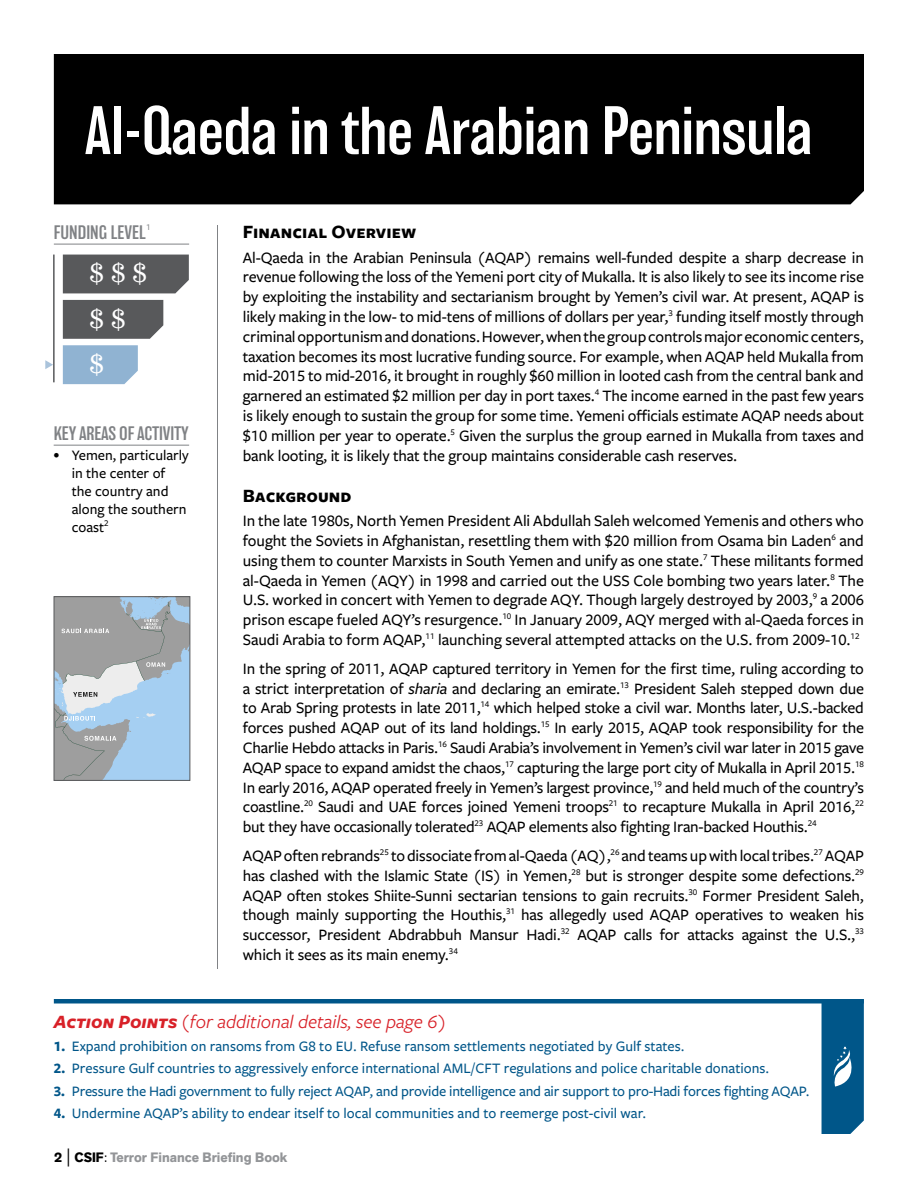
<style>
.page{position:relative;width:918px;height:1188px;background:#fff}
.page>*{position:absolute;margin:0;border:0;box-sizing:border-box;transform-origin:0 0}
.t1{font:300 63px "Balboa";color:#fff}
.t2{font:26.1px "Bookmania";color:#fff}
.t3{font:italic 19.5px "Freight Sans Pro";color:#d82128}
.t4{font:700 19.5px "Freight Sans Pro";color:#000}
.t5{font:300 18px "Balboa";letter-spacing:-.01em;color:#808285}
.t6{font:500 16.5px/19.8px "Freight Sans Pro";letter-spacing:-.01em;color:#000;text-align:justify}
.t7{font:500 15px "Freight Sans Pro";color:#005689}
.t8{font:500 15px/18px "Freight Sans Pro";color:#000}
.t9{font:700 13.5px "Akzid Grtsk Next";color:#939598}
.t10{font:500 9px "Freight Sans Pro";color:#808285}
.s1{font-size:12px}
.s2{font-style:italic}
.s3{font-weight:700}
.s4{color:#000}
.s5{font-family:"Minion Pro";font-weight:400;font-size:18px;color:#000}
.s6{font-weight:400;color:#000}
</style>
<div class="page">
<hr style="left:217px;top:225px;width:1px;height:744px;background:#808285">
<hr style="left:54px;top:244px;width:135px;height:1px;background:#808285">
<div style="left:54px;top:54px;width:810px;height:150px;background:#000"></div>
<svg style="left:45px;top:360px;width:8px;height:9px"></svg>
<hr style="left:53px;top:255px;width:2px;height:127px;background:#58595b">
<div style="left:63px;top:345px;width:75px;height:39px;background:#90b3d2"></div>
<div style="left:63px;top:300px;width:100px;height:39px;background:#58595b"></div>
<div style="left:63px;top:255px;width:126px;height:38px;background:#58595b"></div>
<div style="left:54px;top:999px;width:810px;height:5px;background:#005689"></div>
<svg style="left:822px;top:1003px;width:42px;height:131px;background:#136392"></svg>
<hr style="left:54px;top:445px;width:135px;height:1px;background:#808285">
<svg style="left:56px;top:598px;width:132px;height:181px;background:#a8b9c6"></svg>
<div style="left:54px;top:596px;width:136px;height:185px;border:1px solid #58595b"></div>
<h1 class="t1" style="left:85px;top:98px;width:730px">Al-Qaeda in the Arabian Peninsula</h1>
<p class="t5" style="left:54px;top:223px;width:94px">FUNDING LEVEL</p>
<p class="t10" style="left:146px;top:221px;width:6px">1</p>
<h2 class="t2" style="left:89px;top:258px;width:60px">$ $ $</h2>
<h2 class="t2" style="left:89px;top:303px;width:38px">$ $</h2>
<h2 class="t2" style="left:89px;top:348px;width:17px">$</h2>
<p class="t5" style="left:54px;top:424px;width:137px">KEY AREAS OF ACTIVITY</p>
<p class="t8" style="left:72px;top:445px;width:119px;text-indent:-18px"><span class="s1">•</span> Yemen, particularly in the center of the country and along the southern coast<sup>2</sup></p>
<p class="t4" style="left:243px;top:218px;width:175px">Financial Overview</p>
<p class="t6" style="left:243px;top:247px;width:623px">Al-Qaeda in the Arabian Peninsula (AQAP) remains well-funded despite a sharp decrease in revenue following the loss of the Yemeni port city of Mukalla. It is also likely to see its income rise by exploiting the instability and sectarianism brought by Yemen’s civil war. At present, AQAP is likely making in the low- to mid-tens of millions of dollars per year,<sup>3</sup> funding itself mostly through criminal opportunism and donations. However, when the group controls major economic centers, taxation becomes its most lucrative funding source. For example, when AQAP held Mukalla from mid-2015 to mid-2016, it brought in roughly $60 million in looted cash from the central bank and garnered an estimated $2 million per day in port taxes.<sup>4</sup> The income earned in the past few years is likely enough to sustain the group for some time. Yemeni officials estimate AQAP needs about $10 million per year to operate.<sup>5</sup> Given the surplus the group earned in Mukalla from taxes and bank looting, it is likely that the group maintains considerable cash reserves.</p>
<p class="t4" style="left:243px;top:482px;width:110px">Background</p>
<p class="t6" style="left:243px;top:510px;width:623px">In the late 1980s, North Yemen President Ali Abdullah Saleh welcomed Yemenis and others who fought the Soviets in Afghanistan, resettling them with $20 million from Osama bin Laden<sup>6</sup> and using them to counter Marxists in South Yemen and unify as one state.<sup>7</sup> These militants formed al-Qaeda in Yemen (AQY) in 1998 and carried out the USS Cole bombing two years later.<sup>8</sup> The U.S. worked in concert with Yemen to degrade AQY. Though largely destroyed by 2003,<sup>9</sup> a 2006 prison escape fueled AQY’s resurgence.<sup>10</sup> In January 2009, AQY merged with al-Qaeda forces in Saudi Arabia to form AQAP,<sup>11</sup> launching several attempted attacks on the U.S. from 2009-10.<sup>12</sup></p>
<p class="t6" style="left:243px;top:658px;width:623px">In the spring of 2011, AQAP captured territory in Yemen for the first time, ruling according to a strict interpretation of <span class="s2">sharia</span> and declaring an emirate.<sup>13</sup> President Saleh stepped down due to Arab Spring protests in late 2011,<sup>14</sup> which helped stoke a civil war. Months later, U.S.-backed forces pushed AQAP out of its land holdings.<sup>15</sup> In early 2015, AQAP took responsibility for the Charlie Hebdo attacks in Paris.<sup>16</sup> Saudi Arabia’s involvement in Yemen’s civil war later in 2015 gave AQAP space to expand amidst the chaos,<sup>17</sup> capturing the large port city of Mukalla in April 2015.<sup>18<br></sup>In early 2016, AQAP operated freely in Yemen’s largest province,<sup>19</sup> and held much of the country’s coastline.<sup>20</sup> Saudi and UAE forces joined Yemeni troops<sup>21</sup> to recapture Mukalla in April 2016,<sup>22 </sup>but they have occasionally tolerated<sup>23</sup> AQAP elements also fighting Iran-backed Houthis.<sup>24</sup></p>
<p class="t6" style="left:243px;top:845px;width:623px">AQAP often rebrands<sup>25</sup> to dissociate from al-Qaeda (AQ),<sup>26</sup> and teams up with local tribes.<sup>27</sup> AQAP has clashed with the Islamic State (IS) in Yemen,<sup>28</sup> but is stronger despite some defections.<sup>29<br></sup>AQAP often stokes Shiite-Sunni sectarian tensions to gain recruits.<sup>30</sup> Former President Saleh, though mainly supporting the Houthis,<sup>31</sup> has allegedly used AQAP operatives to weaken his successor, President Abdrabbuh Mansur Hadi.<sup>32</sup> AQAP calls for attacks against the U.S.,<sup>33 </sup>which it sees as its main enemy.<sup>34</sup></p>
<p class="t3" style="left:54px;top:1009px;width:393px"><span class="s3">Action Points</span> (for additional details, see page 6)</p>
<p class="t7" style="left:54px;top:1036px;width:632px"><span class="s3">1.</span> Expand prohibition on ransoms from G8 to EU. Refuse ransom settlements negotiated by Gulf states.</p>
<p class="t7" style="left:54px;top:1058px;width:717px"><span class="s3">2.</span> Pressure Gulf countries to aggressively enforce international AML/CFT regulations and police charitable donations.</p>
<p class="t7" style="left:54px;top:1081px;width:757px"><span class="s3">3.</span> Pressure the Hadi government to fully reject AQAP, and provide intelligence and air support to pro-Hadi forces fighting AQAP.</p>
<p class="t7" style="left:54px;top:1103px;width:594px"><span class="s3">4.</span> Undermine AQAP’s ability to endear itself to local communities and to reemerge post-civil war.</p>
<p class="t9" style="left:54px;top:1149px;width:235px"><span class="s4">2</span> <span class="s5">|</span> <span class="s4">CSIF</span><span class="s6">:</span> Terror Finance Briefing Book</p>
</div>
